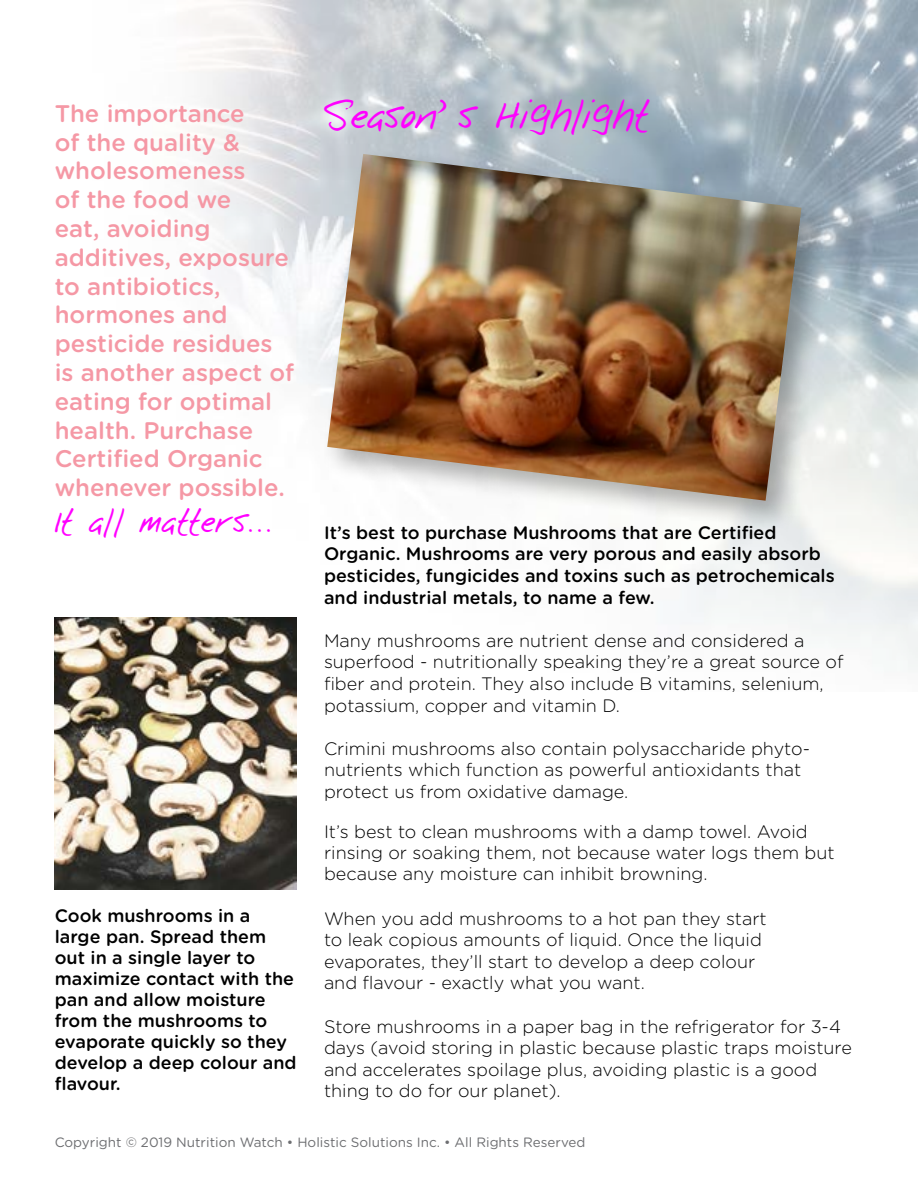
<style>
.page{position:relative;width:918px;height:1188px;background:#fff}
.page>*{position:absolute;margin:0;border:0;box-sizing:border-box;transform-origin:0 0}
.t1{font:36px "Notepad";letter-spacing:-.02em;color:#f0f}
.t2{font:30px "Notepad";color:#f0f}
.t3{font:500 24px/28.8px "Gotham Rounded";color:#f598a5}
.t4{font:300 18px/21.6px "Gotham Rounded";color:#000}
.t5{font:500 18px/21px "Gotham Rounded";color:#000}
.t6{font:13.5px "Gotham Rounded";color:#6d6e71}
</style>
<div class="page">
<img style="left:54px;top:0;width:864px;height:691px">
<div style="left:321px;top:147px;width:511px;height:384px;background:#000;opacity:.31"></div>
<img style="left:327px;top:154px;width:475px;height:347px">
<img style="left:55px;top:618px;width:242px;height:272px">
<p class="t3" style="left:55px;top:98px;width:241px">The importance<br>of the quality &amp; wholesomeness<br>of the food we<br>eat, avoiding additives, exposure to antibiotics, hormones and pesticide residues is another aspect of eating for optimal health. Purchase<br>Certified Organic whenever possible.</p>
<h2 class="t2" style="left:55px;top:508px;width:217px">It all matters. . .</h2>
<p class="t5" style="left:55px;top:904px;width:243px">Cook mushrooms in a large pan. Spread them out in a single layer to maximize contact with the pan and allow moisture from the mushrooms to evaporate quickly so they develop a deep colour and flavour.</p>
<h1 class="t1" style="left:324px;top:100px;width:327px">Season’s Highlight</h1>
<p class="t5" style="left:324px;top:521px;width:512px;line-height:21.6px">It’s best to purchase Mushrooms that are Certified Organic. Mushrooms are very porous and easily absorb pesticides, fungicides and toxins such as petrochemicals and industrial metals, to name a few.</p>
<p class="t4" style="left:324px;top:629px;width:521px">Many mushrooms are nutrient dense and considered a superfood - nutritionally speaking they’re a great source of fiber and protein. They also include B vitamins, selenium, potassium, copper and vitamin D.</p>
<p class="t4" style="left:324px;top:737px;width:488px">Crimini mushrooms also contain polysaccharide phyto&shy;nutrients which function as powerful antioxidants that protect us from oxidative damage.</p>
<p class="t4" style="left:324px;top:820px;width:512px;line-height:21px">It’s best to clean mushrooms with a damp towel. Avoid rinsing or soaking them, not because water logs them but because any moisture can inhibit browning.</p>
<p class="t4" style="left:324px;top:907px;width:444px">When you add mushrooms to a hot pan they start to leak copious amounts of liquid. Once the liquid evaporates, they’ll start to develop a deep colour and flavour - exactly what you want.</p>
<p class="t4" style="left:324px;top:1015px;width:529px">Store mushrooms in a paper bag in the refrigerator for 3-4 days (avoid storing in plastic because plastic traps moisture and accelerates spoilage plus, avoiding plastic is a good thing to do for our planet).</p>
<p class="t6" style="left:55px;top:1133px;width:532px">Copyright © 2019 Nutrition Watch • Holistic Solutions Inc. • All Rights Reserved</p>
</div>
